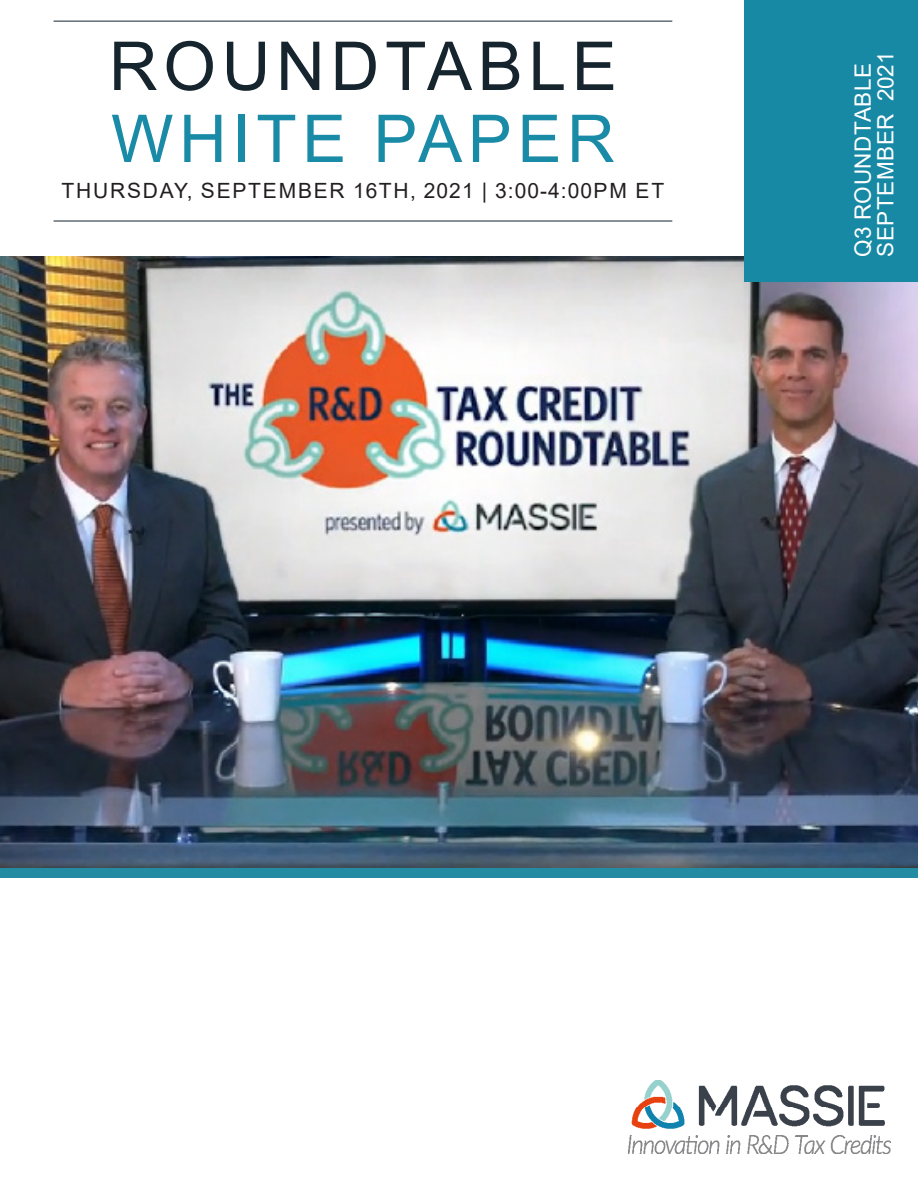
<style>
.page{position:relative;width:918px;height:1188px;background:#fff}
.page>*{position:absolute;margin:0;border:0;box-sizing:border-box;transform-origin:0 0}
.Large_Title{font:67.5px "Arial";letter-spacing:.085em;color:#16242e}
.Large_Title-2{font:66px "Arial";letter-spacing:.085em;color:#1a8ba6}
.Title_-_Align_Left{font:22.5px "Arial";letter-spacing:.025em;color:#fff}
.Large_Title-3{font:21px "Arial";letter-spacing:.085em;color:#231f20}
</style>
<div class="page">
<img style="left:0;top:256px;width:918px;height:612px">
<img style="left:628px;top:1080px;width:263px;height:73px">
<hr style="left:54px;top:21px;width:618px;height:1px;background:#16242e">
<hr style="left:54px;top:221px;width:618px;height:1px;background:#16242e">
<div style="left:745px;top:0;width:173px;height:282px;background:#1789a5"></div>
<p class="Large_Title" style="left:109px;top:20px;width:509px">ROUNDTABLE</p>
<p class="Large_Title-2" style="left:111px;top:93px;width:505px">WHITE PAPER</p>
<p class="Large_Title-3" style="left:62px;top:176px;width:604px">THURSDAY, SEPTEMBER 16TH, 2021 | 3:00-4:00PM ET</p>
<p class="Title_-_Align_Left" style="left:848px;top:257px;width:195px;rotate:-90deg">Q3 ROUNDTABLE</p>
<p class="Title_-_Align_Left" style="left:870px;top:257px;width:206px;rotate:-90deg">SEPTEMBER 2021</p>
</div>
